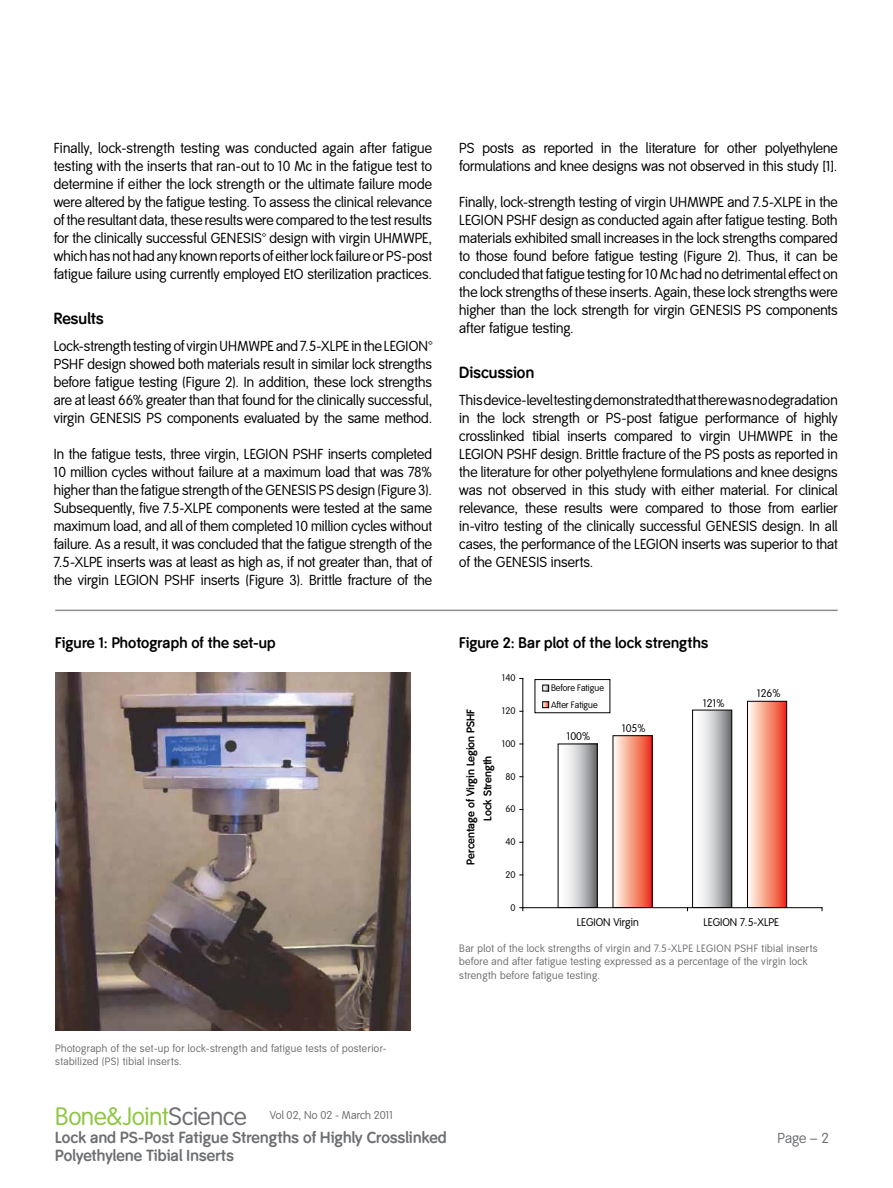
<style>
.page{position:relative;width:893px;height:1188px;background:#fff}
.page>*{position:absolute;margin:0;border:0;box-sizing:border-box;transform-origin:0 0}
.t1{font:24.75px "Smith&Nephew";color:#8dc63f}
.t2{font:700 15.75px/18px "Smith&Nephew";letter-spacing:.005em;color:#6d6e71}
.t3{font:700 15.75px "Smith&Nephew";letter-spacing:.01em;color:#000}
.t4{font:700 15px "Smith&Nephew";letter-spacing:.005em;color:#000}
.t5{font:14.25px/18px "Smith&Nephew";color:#000;text-align:justify}
.t6{font:14.25px "Smith&Nephew";color:#6d6e71}
.t7{font:11.25px "Smith&Nephew";letter-spacing:.005em;color:#6d6e71}
.t8{font:10.95px "Smith&Nephew";color:#010101}
.t9{font:700 10.95px/17.1px "Smith&Nephew";color:#010101;text-align:center}
.t10{font:10.5px/13.5px "Smith&Nephew";letter-spacing:.035em;color:#6d6e71}
.t11{font:9.45px "Smith&Nephew";color:#010101}
.t12{font:9.15px/16.6px "Smith&Nephew";color:#010101}
.s1{color:#6d6e71}
</style>
<div class="page">
<img style="left:55px;top:672px;width:355px;height:358px">
<svg style="left:567px;top:746px;width:29px;height:160px;background:#bcbdbf"></svg>
<div style="left:558px;top:744px;width:40px;height:164px;border:1px solid #010101"></div>
<svg style="left:702px;top:712px;width:28px;height:194px;background:#bcbebf"></svg>
<div style="left:692px;top:710px;width:40px;height:198px;border:1px solid #010101"></div>
<div style="left:613px;top:736px;width:39px;height:172px;background:linear-gradient(to right,#fffff1,#ed3215)"></div>
<div style="left:747px;top:701px;width:40px;height:207px;background:linear-gradient(to right,#fffff6,#ee3618)"></div>
<div style="left:747px;top:701px;width:40px;height:207px;border:1px solid #010101"></div>
<hr style="left:522px;top:679px;width:1px;height:229px;background:#010101">
<hr style="left:523px;top:907px;width:299px;height:1px;background:#010101">
<div style="left:542px;top:685px;width:7px;height:6px;border:1px solid #010101"></div>
<div style="left:542px;top:701px;width:7px;height:7px;border:1px solid #010101"></div>
<div style="left:535px;top:679px;width:75px;height:34px;border:1px solid #010101"></div>
<hr style="left:55px;top:610px;width:783px;height:1px;background:#8e9193">
<p class="t5" style="left:54px;top:139px;width:380px">Finally, lock-strength testing was conducted again after fatigue testing with the inserts that ran-out to 10 Mc in the fatigue test to determine if either the lock strength or the ultimate failure mode were altered by the fatigue testing. To assess the clinical relevance of the resultant data, these results were compared to the test results for the clinically successful GENESIS™ design with virgin UHMWPE, which has not had any known reports of either lock failure or PS-post fatigue failure using currently employed EtO sterilization practices.</p>
<p class="t3" style="left:54px;top:309px;width:51px">Results</p>
<p class="t5" style="left:54px;top:338px;width:380px">Lock-strength testing of virgin UHMWPE and 7.5-XLPE in the LEGION™ PSHF design showed both materials result in similar lock strengths before fatigue testing (Figure 2). In addition, these lock strengths are at least 66% greater than that found for the clinically successful, virgin GENESIS PS components evaluated by the same method.</p>
<p class="t5" style="left:54px;top:445px;width:380px">In the fatigue tests, three virgin, LEGION PSHF inserts completed 10 million cycles without failure at a maximum load that was 78% higher than the fatigue strength of the GENESIS PS design (Figure 3).<br>Subsequently, five 7.5-XLPE components were tested at the same maximum load, and all of them completed 10 million cycles without failure. As a result, it was concluded that the fatigue strength of the 7.5-XLPE inserts was at least as high as, if not greater than, that of the virgin LEGION PSHF inserts (Figure 3). Brittle fracture of the</p>
<p class="t5" style="left:459px;top:140px;width:380px">PS posts as reported in the literature for other polyethylene formulations and knee designs was not observed in this study [1].</p>
<p class="t5" style="left:459px;top:193px;width:380px">Finally, lock-strength testing of virgin UHMWPE and 7.5-XLPE in the LEGION PSHF design as conducted again after fatigue testing. Both materials exhibited small increases in the lock strengths compared to those found before fatigue testing (Figure 2). Thus, it can be concluded that fatigue testing for 10 Mc had no detrimental effect on the lock strengths of these inserts. Again, these lock strengths were higher than the lock strength for virgin GENESIS PS components after fatigue testing.</p>
<p class="t3" style="left:459px;top:363px;width:76px">Discussion</p>
<p class="t5" style="left:459px;top:392px;width:380px">This device-level testing demonstrated that there was no degradation in the lock strength or PS-post fatigue performance of highly crosslinked tibial inserts compared to virgin UHMWPE in the LEGION PSHF design. Brittle fracture of the PS posts as reported in the literature for other polyethylene formulations and knee designs was not observed in this study with either material. For clinical relevance, these results were compared to those from earlier in-vitro testing of the clinically successful GENESIS design. In all cases, the performance of the LEGION inserts was superior to that of the GENESIS inserts.</p>
<p class="t4" style="left:55px;top:634px;width:222px">Figure 1: Photograph of the set-up</p>
<p class="t4" style="left:459px;top:634px;width:250px">Figure 2: Bar plot of the lock strengths</p>
<p class="t11" style="left:502px;top:673px;width:15px">140</p>
<p class="t11" style="left:502px;top:705px;width:15px">120</p>
<p class="t9" style="left:462px;top:865px;width:157px;rotate:-90deg">Percentage of Virgin Legion PSHF<br>Lock Strength</p>
<p class="t11" style="left:502px;top:738px;width:15px">100</p>
<p class="t11" style="left:505px;top:771px;width:12px">80</p>
<p class="t11" style="left:505px;top:804px;width:12px">60</p>
<p class="t11" style="left:505px;top:836px;width:12px">40</p>
<p class="t11" style="left:505px;top:869px;width:12px">20</p>
<p class="t11" style="left:510px;top:902px;width:7px">0</p>
<p class="t12" style="left:551px;top:680px;width:54px">Before Fatigue<br>After Fatigue</p>
<p class="t8" style="left:567px;top:730px;width:25px">100%</p>
<p class="t8" style="left:622px;top:722px;width:25px">105%</p>
<p class="t8" style="left:703px;top:696px;width:23px">121%</p>
<p class="t8" style="left:757px;top:687px;width:25px">126%</p>
<p class="t8" style="left:577px;top:916px;width:63px">LEGION Virgin</p>
<p class="t8" style="left:703px;top:916px;width:77px">LEGION 7.5-XLPE</p>
<p class="t10" style="left:459px;top:942px;width:360px">Bar plot of the lock strengths of virgin and 7.5-XLPE LEGION PSHF tibial inserts before and after fatigue testing expressed as a percentage of the virgin lock strength before fatigue testing.</p>
<p class="t10" style="left:55px;top:1042px;width:333px">Photograph of the set-up for lock-strength and fatigue tests of posterior&shy;stabilized (PS) tibial inserts.</p>
<h1 class="t1" style="left:55px;top:1102px;width:193px">Bone&amp;Joint<span class="s1">Science</span></h1>
<p class="t7" style="left:270px;top:1109px;width:125px">Vol 02, No 02 - March 2011</p>
<p class="t2" style="left:55px;top:1129px;width:393px">Lock and PS-Post Fatigue Strengths of Highly Crosslinked<br>Polyethylene Tibial Inserts</p>
<p class="t6" style="left:778px;top:1130px;width:53px">Page – 2</p>
</div>
